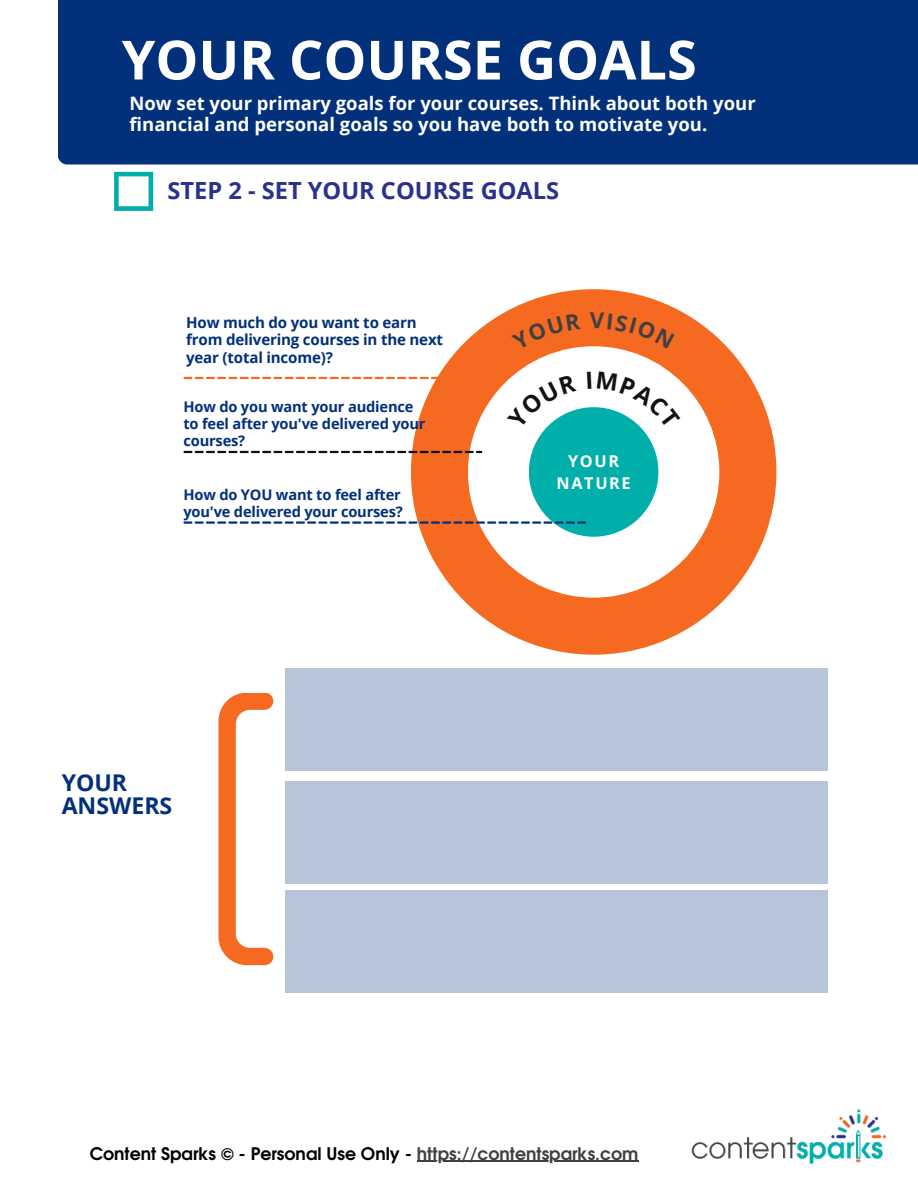
<style>
.page{position:relative;width:918px;height:1188px;background:#fff}
.page>*{position:absolute;margin:0;border:0;box-sizing:border-box;transform-origin:0 0}
.t1{font:700 54px "Open Sans";color:#fff}
.t2{font:700 23.7px "Open Sans";color:#2b328c}
.t3{font:700 23.1px/22.5px "Open Sans";color:#03307a}
.t4{font:700 18.45px/21.3px "Open Sans";color:#fff}
.t5{font:700 17.25px "Te X Gyre Adventor";color:#000}
.t6{font:700 16.2px/22.4px "Open Sans";letter-spacing:.1em;color:#fff;text-align:center}
.t7{font:700 15.15px/17.5px "Open Sans";letter-spacing:-.015em;color:#03307a}
.t8{font:700 14.7px/17.1px "Open Sans";letter-spacing:-.015em;color:#03307a}
.s1{color:#404041}
</style>
<div class="page">
<div style="left:58px;top:0;width:860px;height:165px;background:#03307a"></div>
<div style="left:411px;top:289px;width:365px;height:366px;background:#f56a20;border-radius:50%"></div>
<div style="left:468px;top:346px;width:251px;height:252px;background:#fff;border-radius:50%"></div>
<div style="left:529px;top:407px;width:129px;height:130px;background:#00afa9;border-radius:50%"></div>
<svg style="left:183px;top:377px;width:254px;height:2px"></svg>
<svg style="left:183px;top:451px;width:299px;height:2px"></svg>
<svg style="left:183px;top:521px;width:403px;height:3px"></svg>
<div style="left:285px;top:668px;width:543px;height:103px;background:#b8c5d9"></div>
<div style="left:285px;top:781px;width:543px;height:103px;background:#b8c5d9"></div>
<div style="left:285px;top:890px;width:543px;height:102px;background:#b8c5d9"></div>
<svg style="left:218px;top:693px;width:56px;height:272px"></svg>
<svg style="left:114px;top:172px;width:39px;height:39px"></svg>
<img style="left:691px;top:1109px;width:195px;height:55px">
<hr style="left:417px;top:1161px;width:222px;height:1px;background:#404041">
<svg style="left:563px;top:347px;width:17px;height:3px"></svg>
<svg style="left:590px;top:346px;width:29px;height:3px"></svg>
<svg style="left:507px;top:374px;width:70px;height:55px"></svg>
<svg style="left:587px;top:372px;width:94px;height:56px"></svg>
<h1 class="t1" style="left:122px;top:22px;width:577px">YOUR COURSE GOALS</h1>
<p class="t4" style="left:129px;top:92px;width:628px">Now set your primary goals for your courses. Think about both your financial and personal goals so you have both to motivate you.</p>
<h2 class="t2" style="left:167px;top:174px;width:393px">STEP 2 - SET YOUR COURSE GOALS</h2>
<p class="t7" style="left:186px;top:313px;width:258px">How much do you want to earn from delivering courses in the next year (total income)?</p>
<p class="t8" style="left:183px;top:398px;width:244px">How do you want your audience to feel after you've delivered your courses?</p>
<p class="t8" style="left:183px;top:486px;width:221px">How do YOU want to feel after you've delivered your courses?</p>
<h3 class="t3" style="left:62px;top:771px;width:112px">YOUR<br>ANSWERS</h3>
<p class="t6" style="left:557px;top:449px;width:76px">YOUR<br>NATURE</p>
<p class="t5" style="left:90px;top:1138px;width:550px">Content Sparks © - Personal Use Only - <span class="s1">https://contentsparks.com</span></p>
</div>
